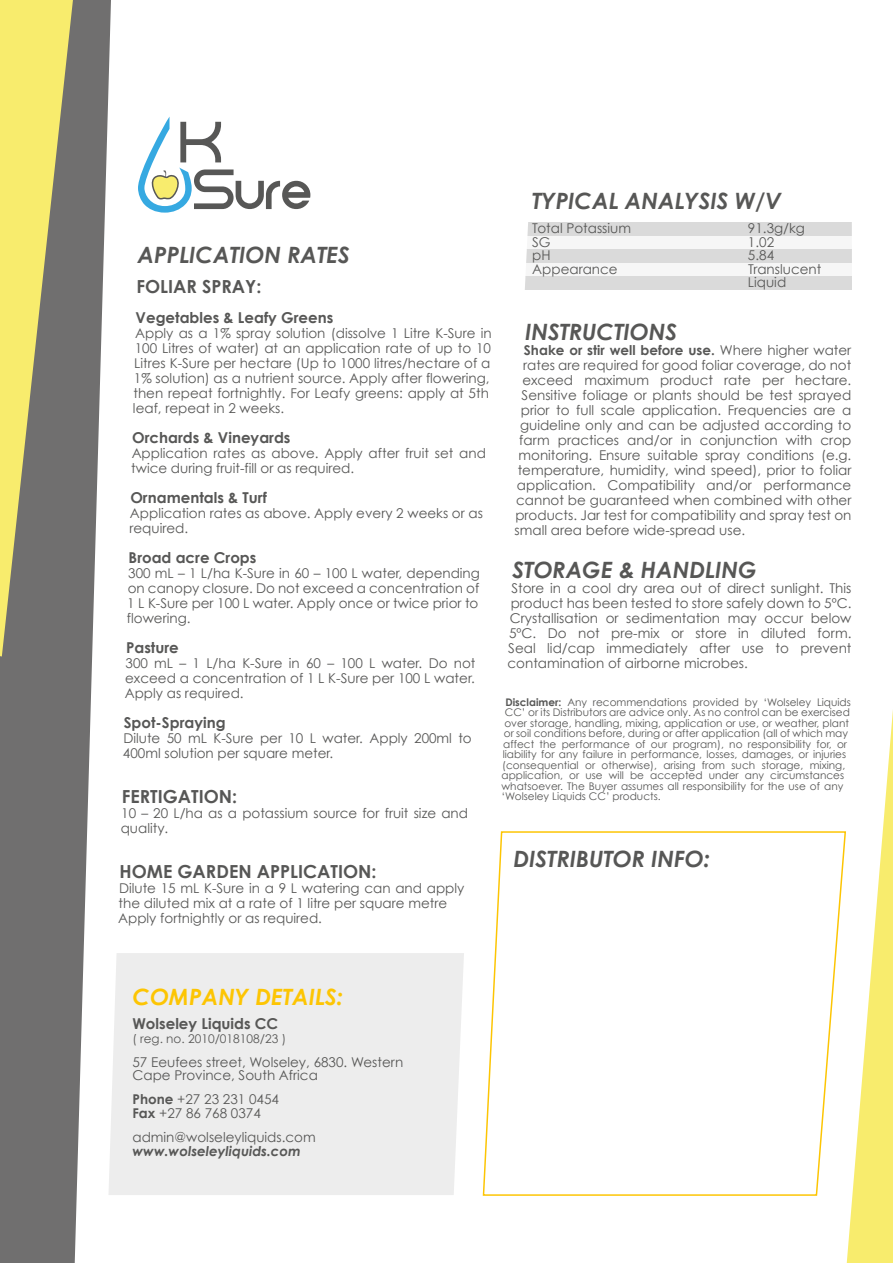
<style>
.page{position:relative;width:893px;height:1263px;background:#fff}
.page>*{position:absolute;margin:0;border:0;box-sizing:border-box;transform-origin:0 0}
.t1{font:59.55px "Electromagnetic Lungs";color:#575756}
.t2{font:57.9px "Electromagnetic Lungs";color:#575756}
.t3{font:italic 700 22.5px "Century Gothic";color:#575756}
.t4{font:italic 700 22.5px "Century Gothic";color:#fdc503}
.t5{font:700 18px "Century Gothic";color:#575756}
.t6{font:700 15px "Century Gothic";color:#575756}
.t7{font:13.5px/15px "Century Gothic";color:#575756}
.t8{font:700 13.5px "Century Gothic";color:#575756}
.t9{font:italic 700 13.5px "Century Gothic";color:#575756}
.t10{font:12px "Century Gothic";color:#575756}
.t11{font:10.5px "Century Gothic";color:#575756}
.s1{font-weight:400}
.s2{font-weight:700}
</style>
<div class="page">
<svg style="left:138px;top:117px;width:54px;height:96px"></svg>
<svg style="left:846px;top:710px;width:47px;height:553px"></svg>
<svg style="left:525px;top:222px;width:329px;height:845px"></svg>
<svg style="left:0;top:0;width:109px;height:1263px;background:#9d9a83"></svg>
<svg style="left:482px;top:830px;width:365px;height:367px"></svg>
<div style="left:518px;top:223px;width:334px;height:13px;background:#dadada"></div>
<div style="left:518px;top:236px;width:334px;height:13px;background:#f6f6f6"></div>
<div style="left:518px;top:250px;width:334px;height:13px;background:#dadada"></div>
<div style="left:518px;top:263px;width:334px;height:13px;background:#f6f6f6"></div>
<div style="left:518px;top:277px;width:334px;height:13px;background:#dadada"></div>
<div style="left:108px;top:953px;width:356px;height:242px;background:#ededed"></div>
<h1 class="t1" style="left:180px;top:109px;width:45px">K</h1>
<h2 class="t2" style="left:194px;top:157px;width:121px">Sure</h2>
<h3 class="t3" style="left:137px;top:241px;width:214px">APPLICATION RATES</h3>
<h3 class="t5" style="left:137px;top:275px;width:126px">FOLIAR SPRAY:</h3>
<p class="t6" style="left:136px;top:308px;width:199px">Vegetables &amp; Leafy Greens</p>
<p class="t7" style="left:133px;top:326px;width:360px">Apply as a 1% spray solution (dissolve 1 Litre K-Sure in 100 Litres of water) at an application rate of up to 10<br>Litres K-Sure per hectare (Up to 1000 litres/hectare of a 1% solution) as a nutrient source. Apply after flowering, then repeat fortnightly. For Leafy greens: apply at 5th leaf, repeat in 2 weeks.</p>
<p class="t6" style="left:132px;top:428px;width:160px">Orchards &amp; Vineyards</p>
<p class="t7" style="left:131px;top:446px;width:356px">Application rates as above. Apply after fruit set and twice during fruit-fill or as required.</p>
<p class="t6" style="left:130px;top:488px;width:138px">Ornamentals &amp; Turf</p>
<p class="t7" style="left:129px;top:506px;width:355px">Application rates as above. Apply every 2 weeks or as required.</p>
<p class="t6" style="left:129px;top:548px;width:129px">Broad acre Crops</p>
<p class="t7" style="left:127px;top:566px;width:355px;text-align:justify">300 mL – 1 L/ha K-Sure in 60 – 100 L water, depending on canopy closure. Do not exceed a concentration of 1 L K-Sure per 100 L water. Apply once or twice prior to flowering.</p>
<p class="t6" style="left:126px;top:638px;width:54px">Pasture</p>
<p class="t7" style="left:125px;top:656px;width:352px;text-align:justify">300 mL – 1 L/ha K-Sure in 60 – 100 L water. Do not exceed a concentration of 1 L K-Sure per 100 L water.<br>Apply as required.</p>
<p class="t6" style="left:124px;top:713px;width:103px">Spot-Spraying</p>
<p class="t7" style="left:123px;top:731px;width:350px">Dilute 50 mL K-Sure per 10 L water. Apply 200ml to<br>400ml solution per square meter.</p>
<h3 class="t5" style="left:122px;top:785px;width:117px">FERTIGATION:</h3>
<p class="t7" style="left:121px;top:806px;width:349px">10 – 20 L/ha as a potassium source for fruit size and quality.</p>
<h3 class="t5" style="left:120px;top:860px;width:259px">HOME GARDEN APPLICATION:</h3>
<p class="t7" style="left:118px;top:881px;width:348px">Dilute 15 mL K-Sure in a 9 L watering can and apply the diluted mix at a rate of 1 litre per square metre<br>Apply fortnightly or as required.</p>
<h3 class="t3" style="left:532px;top:187px;width:250px">TYPICAL ANALYSIS W/V</h3>
<p class="t7" style="left:532px;top:221px;width:100px">Total Potassium</p>
<p class="t7" style="left:748px;top:221px;width:59px">91.3g/kg</p>
<p class="t7" style="left:532px;top:234px;width:20px">SG</p>
<p class="t7" style="left:748px;top:234px;width:28px">1.02</p>
<p class="t7" style="left:532px;top:248px;width:20px">pH</p>
<p class="t7" style="left:748px;top:248px;width:28px">5.84</p>
<p class="t7" style="left:532px;top:261px;width:87px">Appearance</p>
<p class="t7" style="left:748px;top:262px;width:75px;line-height:13.5px">Translucent<br>Liquid</p>
<h3 class="t3" style="left:525px;top:317px;width:154px">INSTRUCTIONS</h3>
<p class="t8" style="left:524px;top:341px;width:329px">Shake or stir well before use. <span class="s1">Where higher water</span></p>
<p class="t7" style="left:523px;top:357px;width:330px">rates are required for good foliar coverage, do not</p>
<p class="t7" style="left:522px;top:372px;width:330px">exceed maximum product rate per hectare.</p>
<p class="t7" style="left:522px;top:387px;width:331px">Sensitive foliage or plants should be test sprayed</p>
<p class="t7" style="left:521px;top:402px;width:332px">prior to full scale application. Frequencies are a</p>
<p class="t7" style="left:520px;top:417px;width:333px">guideline only and can be adjusted according to</p>
<p class="t7" style="left:519px;top:432px;width:334px">farm practices and/or in conjunction with crop</p>
<p class="t7" style="left:518px;top:447px;width:334px">monitoring. Ensure suitable spray conditions (e.g.</p>
<p class="t7" style="left:518px;top:462px;width:335px">temperature, humidity, wind speed), prior to foliar</p>
<p class="t7" style="left:517px;top:477px;width:336px">application. Compatibility and/or performance</p>
<p class="t7" style="left:516px;top:492px;width:337px">cannot be guaranteed when combined with other</p>
<p class="t7" style="left:515px;top:507px;width:338px">products. Jar test for compatibility and spray test on</p>
<p class="t7" style="left:515px;top:522px;width:232px">small area before wide-spread use.</p>
<h3 class="t3" style="left:513px;top:556px;width:246px">STORAGE &amp; HANDLING</h3>
<p class="t7" style="left:507px;top:581px;width:345px;text-align:justify">Store in a cool dry area out of direct sunlight. This product has been tested to store safely down to 5ºC.<br>Crystallisation or sedimentation may occur below 5ºC. Do not pre-mix or store in diluted form.<br>Seal lid/cap immediately after use to prevent contamination of airborne microbes.</p>
<p class="t11" style="left:505px;top:696px;width:347px"><span class="s2">Disclaimer:</span> Any recommendations provided by ‘Wolseley Liquids</p>
<p class="t11" style="left:505px;top:706px;width:347px">CC’ or its Distributors are advice only. As no control can be exercised</p>
<p class="t11" style="left:504px;top:717px;width:346px">over storage, handling, mixing, application or use, or weather, plant</p>
<p class="t11" style="left:504px;top:727px;width:346px">or soil conditions before, during or after application (all of which may</p>
<p class="t11" style="left:503px;top:738px;width:345px">affect the performance of our program), no responsibility for, or</p>
<p class="t11" style="left:503px;top:748px;width:345px">liability for any failure in performance, losses, damages, or injuries</p>
<p class="t11" style="left:502px;top:759px;width:345px">(consequential or otherwise), arising from such storage, mixing,</p>
<p class="t11" style="left:501px;top:769px;width:344px">application, or use will be accepted under any circumstances</p>
<p class="t11" style="left:501px;top:780px;width:343px">whatsoever. The Buyer assumes all responsibility for the use of any</p>
<p class="t11" style="left:501px;top:790px;width:161px">‘Wolseley Liquids CC’ products.</p>
<h3 class="t3" style="left:513px;top:844px;width:198px">DISTRIBUTOR INFO:</h3>
<h3 class="t4" style="left:132px;top:983px;width:212px">COMPANY DETAILS:</h3>
<p class="t6" style="left:132px;top:1014px;width:147px">Wolseley Liquids CC</p>
<p class="t10" style="left:132px;top:1031px;width:155px">( reg. no. 2010/018108/23 )</p>
<p class="t7" style="left:132px;top:1055px;width:272px;line-height:13.5px">57 Eeufees street, Wolseley, 6830. Western<br>Cape Province, South Africa</p>
<p class="t7" style="left:132px;top:1093px;width:148px;line-height:13.5px"><span class="s2">Phone</span> +27 23 231 0454<br><span class="s2">Fax</span> +27 86 768 0374</p>
<p class="t7" style="left:132px;top:1129px;width:185px">admin@wolseleyliquids.com</p>
<p class="t9" style="left:132px;top:1142px;width:170px">www.wolseleyliquids.com</p>
</div>
